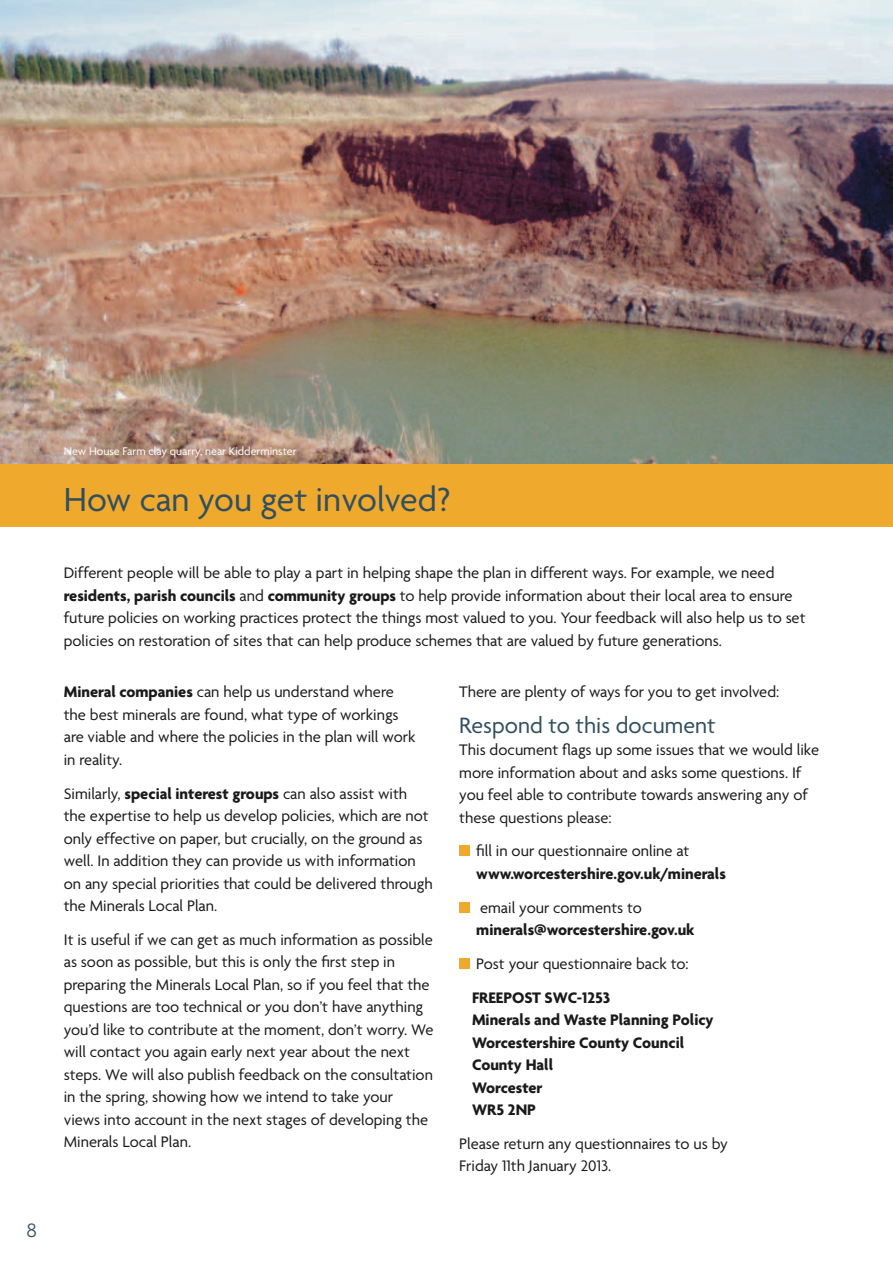
<style>
.page{position:relative;width:893px;height:1263px;background:#fff}
.page>*{position:absolute;margin:0;border:0;box-sizing:border-box;transform-origin:0 0}
.t1{font:36px "Agenda";color:#314f60}
.t2{font:24px "Agenda";color:#314f60}
.t3{font:300 21px "Agenda";color:#314f60}
.t4{font:16.5px/22.5px "Agenda";color:#1a1a1a}
.t5{font:700 16.5px/22.5px "Agenda";color:#1a1a1a}
.t6{font:12px "Agenda";color:#fff}
.s1{font-weight:700}
</style>
<div class="page">
<div style="left:0;top:463px;width:893px;height:64px;background:#efa92d"></div>
<img style="left:0;top:0;width:893px;height:463px">
<div style="left:459px;top:846px;width:11px;height:10px;background:#efa92d"></div>
<div style="left:459px;top:902px;width:11px;height:10px;background:#efa92d"></div>
<div style="left:459px;top:958px;width:11px;height:11px;background:#efa92d"></div>
<p class="t3" style="left:27px;top:1217px;width:12px">8</p>
<p class="t6" style="left:64px;top:444px;width:234px">New House Farm clay quarry, near Kidderminster</p>
<h1 class="t1" style="left:64px;top:478px;width:388px">How can you get involved?</h1>
<p class="t4" style="left:64px;top:561px;width:743px">Different people will be able to play a part in helping shape the plan in different ways. For example, we need <span class="s1">residents, parish councils</span> and <span class="s1">community groups</span> to help provide information about their local area to ensure future policies on working practices protect the things most valued to you. Your feedback will also help us to set policies on restoration of sites that can help produce schemes that are valued by future generations.</p>
<p class="t4" style="left:64px;top:680px;width:353px"><span class="s1">Mineral companies</span> can help us understand where the best minerals are found, what type of workings are viable and where the policies in the plan will work in reality.</p>
<p class="t4" style="left:64px;top:782px;width:370px">Similarly, <span class="s1">special interest groups</span> can also assist with the expertise to help us develop policies, which are not only effective on paper, but crucially, on the ground as well. In addition they can provide us with information on any special priorities that could be delivered through the Minerals Local Plan.</p>
<p class="t4" style="left:64px;top:928px;width:371px">It is useful if we can get as much information as possible as soon as possible, but this is only the first step in preparing the Minerals Local Plan, so if you feel that the questions are too technical or you don’t have anything you’d like to contribute at the moment, don’t worry. We will contact you again early next year about the next steps. We will also publish feedback on the consultation in the spring, showing how we intend to take your<br>views into account in the next stages of developing the Minerals Local Plan.</p>
<p class="t4" style="left:459px;top:680px;width:322px">There are plenty of ways for you to get involved:</p>
<h2 class="t2" style="left:459px;top:710px;width:258px">Respond to this document</h2>
<p class="t4" style="left:459px;top:738px;width:361px">This document flags up some issues that we would like more information about and asks some questions. If you feel able to contribute towards answering any of these questions please:</p>
<p class="t4" style="left:476px;top:839px;width:214px">fill in our questionnaire online at</p>
<p class="t5" style="left:476px;top:862px;width:251px">www.worcestershire.gov.uk/minerals</p>
<p class="t4" style="left:480px;top:896px;width:163px">email your comments to</p>
<p class="t5" style="left:476px;top:918px;width:220px">minerals@worcestershire.gov.uk</p>
<p class="t4" style="left:476px;top:952px;width:214px">Post your questionnaire back to:</p>
<p class="t5" style="left:472px;top:985px;width:243px">FREEPOST SWC-1253<br>Minerals and Waste Planning Policy<br>Worcestershire County Council<br>County Hall<br>Worcester<br>WR5 2NP</p>
<p class="t4" style="left:459px;top:1132px;width:270px">Please return any questionnaires to us by<br>Friday 11th January 2013.</p>
</div>
